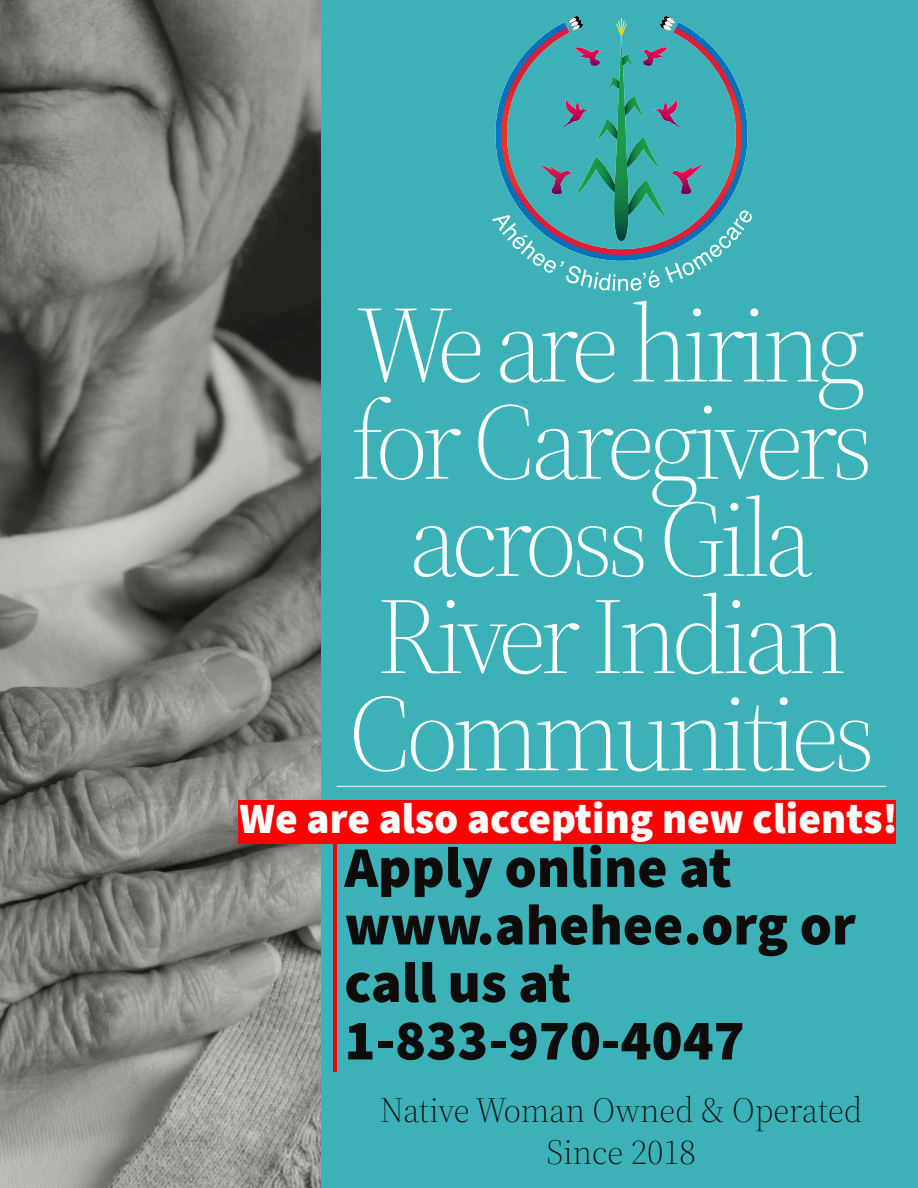
<style>
.page{position:relative;width:918px;height:1188px;background:#3db1b8}
.page>*{position:absolute;margin:0;border:0;box-sizing:border-box;transform-origin:0 0}
.t1{font:300 108px/97.2px "Source Serif 4 Display";letter-spacing:-.06em;color:#fff;text-align:center}
.t2{font:900 57.45px/57.4px "Source Sans Pro";color:#0d0c0a}
.t3{font:900 43.2px "Source Sans Pro";color:#fff}
.t4{font:300 35.25px/42.3px "Source Serif 4 Display";color:#0d0c0a;text-align:center}
</style>
<div class="page">
<hr style="left:337px;top:786px;width:549px;height:1px;background:#e0e0e0">
<img style="left:0;top:0;width:320px;height:1188px">
<div style="left:238px;top:800px;width:658px;height:44px;background:#fd0000"></div>
<hr style="left:333px;top:835px;width:4px;height:237px;background:#fd0000">
<img style="left:492px;top:16px;width:260px;height:275px">
<p class="t1" style="left:348px;top:298px;width:528px">We are hiring for Caregivers across Gila<br>River Indian<br>Communities</p>
<p class="t3" style="left:240px;top:789px;width:660px">We are also accepting new clients!</p>
<p class="t2" style="left:344px;top:840px;width:513px">Apply online at www.ahehee.org or call us at<br>1-833-970-4047</p>
<p class="t4" style="left:380px;top:1090px;width:484px">Native Woman Owned &amp; Operated<br>Since 2018</p>
</div>
